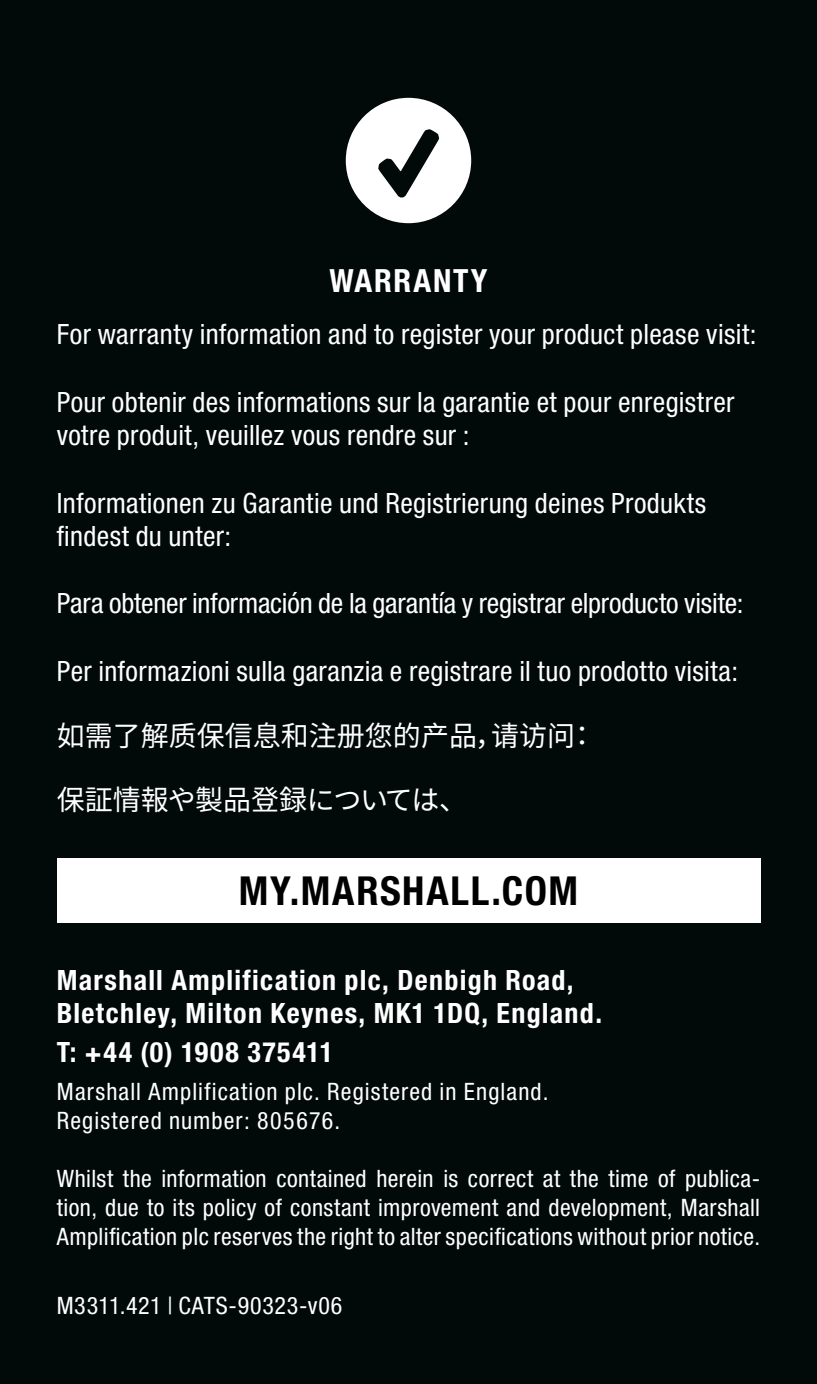
<style>
.page{position:relative;width:817px;height:1384px;background:#fff}
.page>*{position:absolute;margin:0;border:0;box-sizing:border-box;transform-origin:0 0}
.t1{font:700 condensed 40px "Helvetica Neue LTW1 G";letter-spacing:.045em;color:#000}
.t2{font:700 condensed 32px "Helvetica Neue LTW1 G";letter-spacing:.055em;color:#fff}
.t3{font:condensed 28px/33.6px "Helvetica Neue LTW1 G";letter-spacing:.01em;color:#fff}
.t4{font:700 condensed 28px/33.6px "Helvetica Neue LTW1 G";letter-spacing:.045em;color:#fff}
.t5{font:28px "Noto Sans CJ Kjp";color:#fff}
.t6{font:condensed 24px/28.8px "Helvetica Neue LTW1 G";letter-spacing:.04em;color:#fff}
</style>
<div class="page">
<div style="left:0;top:0;width:816px;height:1383px;background:#020a09"></div>
<svg style="left:345px;top:97px;width:127px;height:127px"></svg>
<div style="left:57px;top:858px;width:703px;height:65px;background:#fff"></div>
<p class="t2" style="left:329px;top:262px;width:159px">WARRANTY</p>
<p class="t3" style="left:57px;top:318px;width:701px">For warranty information and to register your product please visit:</p>
<p class="t3" style="left:57px;top:385px;width:679px">Pour obtenir des informations sur la garantie et pour enregistrer votre produit, veuillez vous rendre sur :</p>
<p class="t3" style="left:57px;top:486px;width:651px">Informationen zu Garantie und Registrierung deines Produkts findest du unter:</p>
<p class="t3" style="left:57px;top:587px;width:688px">Para obtener información de la garantía y registrar elproducto visite:</p>
<p class="t3" style="left:57px;top:654px;width:682px">Per informazioni sulla garanzia e registrare il tuo prodotto visita:</p>
<p class="t5" style="left:57px;top:720px;width:541px">如需了解质保信息和注册您的产品，请访问：</p>
<p class="t5" style="left:57px;top:784px;width:412px">保証情報や製品登録については、</p>
<h1 class="t1" style="left:239px;top:866px;width:341px">MY.MARSHALL.COM</h1>
<p class="t4" style="left:57px;top:963px;width:546px">Marshall Amplification plc, Denbigh Road,<br>Bletchley, Milton Keynes, MK1 1DQ, England.</p>
<p class="t4" style="left:57px;top:1035px;width:278px">T: +44 (0) 1908 375411</p>
<p class="t6" style="left:57px;top:1077px;width:493px">Marshall Amplification plc. Registered in England.<br>Registered number: 805676.</p>
<p class="t6" style="left:57px;top:1164px;width:704px;text-align:justify">Whilst the information contained herein is correct at the time of publica&shy;tion, due to its policy of constant improvement and development, Marshall Amplification plc reserves the right to alter specifications without prior notice.</p>
<p class="t6" style="left:57px;top:1290px;width:287px">M3311.421 | CATS-90323-v06</p>
</div>
